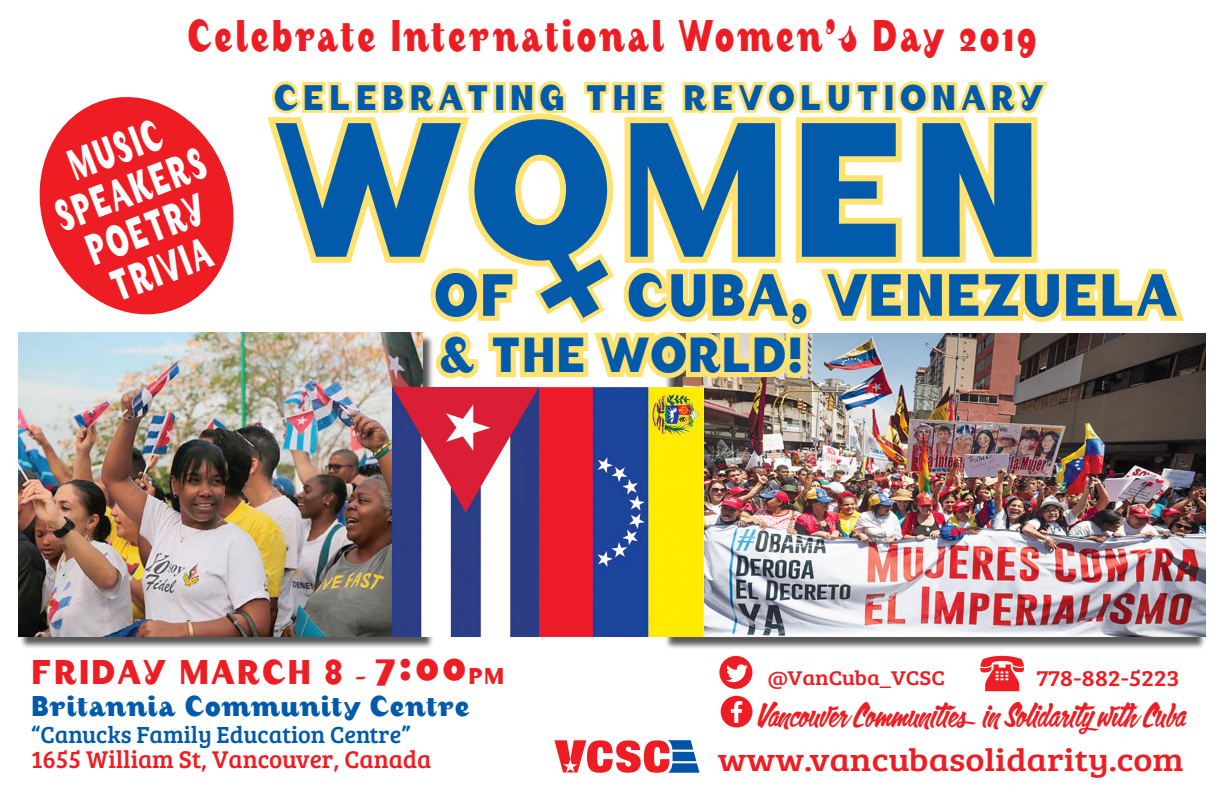
<style>
.page{position:relative;width:1224px;height:792px;background:#fff}
.page>*{position:absolute;margin:0;border:0;box-sizing:border-box;transform-origin:0 0}
.Chapter_Title{font:700 167px "August";letter-spacing:.02em;color:#015aaa}
.t1{font:700 52px "August";color:#015aaa}
.t2{font:700 43px "August";color:#015aaa}
.Chapter_Title-2{font:700 38.8px "August";letter-spacing:.06em;color:#ee1d23;scale:.8 1}
.Chapter_Title-3{font:700 38.3px "August";color:#fff;scale:.67 1}
.Chapter_Title-4{font:32px "Bree Serif";color:#ee1d23;scale:1.13 1}
.Chapter_Title-5{font:31.4px "Calgary Script OT";color:#ee1d23;scale:.91 1}
.Chapter_Title-6{font:700 31px "August";letter-spacing:.15em;color:#015aaa}
.Chapter_Title-7{font:700 30px "August";letter-spacing:.05em;color:#ee1d23}
.Chapter_Title-8{font:25px "Bree Serif";color:#ee1d23}
.Chapter_Title-9{font:700 25px "August";color:#015aaa}
.Chapter_Title-10{font:24px "Bree Serif";color:#015aaa}
.Chapter_Title-11{font:22.8px "Bree Serif";letter-spacing:-.01em;color:#ee1d23;scale:1.1 1}
.Chapter_Title-12{font:20.6px "Bree Serif";color:#ee1d23;scale:1.1 1}
.s1{font-family:"Calgary Script OT";font-weight:400}
.s2{font-size:37px}
.s3{font-size:20px}
</style>
<div class="page">
<div style="left:20px;top:334px;width:415px;height:315px;background:#231f20;opacity:.75"></div>
<img style="left:18px;top:333px;width:375px;height:303px">
<svg style="left:719px;top:656px;width:33px;height:33px"></svg>
<svg style="left:980px;top:656px;width:44px;height:35px"></svg>
<svg style="left:721px;top:696px;width:31px;height:32px"></svg>
<img style="left:393px;top:394px;width:272px;height:242px">
<div style="left:665px;top:337px;width:541px;height:313px;background:#231f20;opacity:.75"></div>
<img style="left:675px;top:334px;width:531px;height:302px">
<svg style="left:259px;top:81px;width:931px;height:313px"></svg>
<svg style="left:39px;top:97px;width:195px;height:218px;fill:#ee1d23"></svg>
<svg style="left:554px;top:740px;width:145px;height:33px"></svg>
<p class="Chapter_Title-2" style="left:187px;top:10px;width:1064px">Celebrate International Women’s Day 2019</p>
<p class="Chapter_Title-3" style="left:61px;top:143px;width:147px;rotate:-21deg">MUSIC</p>
<p class="Chapter_Title-3" style="left:48px;top:194px;width:237px;rotate:-21deg">SPEAKERS</p>
<p class="Chapter_Title-3" style="left:79px;top:228px;width:187px;rotate:-21deg">POETRY</p>
<p class="Chapter_Title-3" style="left:103px;top:265px;width:158px;rotate:-21deg">TRIVIA</p>
<p class="Chapter_Title-6" style="left:273px;top:77px;width:772px">CELEBRATING THE REVOLUTIONARY</p>
<p class="Chapter_Title" style="left:274px;top:80px;width:771px">WOMEN</p>
<p class="t1" style="left:433px;top:261px;width:85px">OF</p>
<p class="t1" style="left:626px;top:261px;width:554px">CUBA, VENEZUELA</p>
<p class="t2" style="left:439px;top:327px;width:366px">&amp; THE WORLD!</p>
<p class="Chapter_Title-7" style="left:31px;top:652px;width:475px">FRIDAY MARCH 8 <span class="s1">-</span> <span class="s2">7:00</span><span class="s3">PM</span></p>
<p class="Chapter_Title-12" style="left:767px;top:663px;width:163px">@VanCuba_VCSC</p>
<p class="Chapter_Title-11" style="left:1036px;top:661px;width:132px">778-882-5223</p>
<p class="Chapter_Title-9" style="left:31px;top:689px;width:441px">Britannia Community Centre</p>
<p class="Chapter_Title-10" style="left:31px;top:717px;width:381px">“Canucks Family Education Centre”</p>
<p class="Chapter_Title-8" style="left:31px;top:741px;width:402px">1655 William St, Vancouver, Canada</p>
<p class="Chapter_Title-4" style="left:718px;top:737px;width:414px">www.vancubasolidarity.com</p>
<p class="Chapter_Title-5" style="left:758px;top:695px;width:473px">Vancouver Communities in Solidarity with Cuba</p>
</div>
